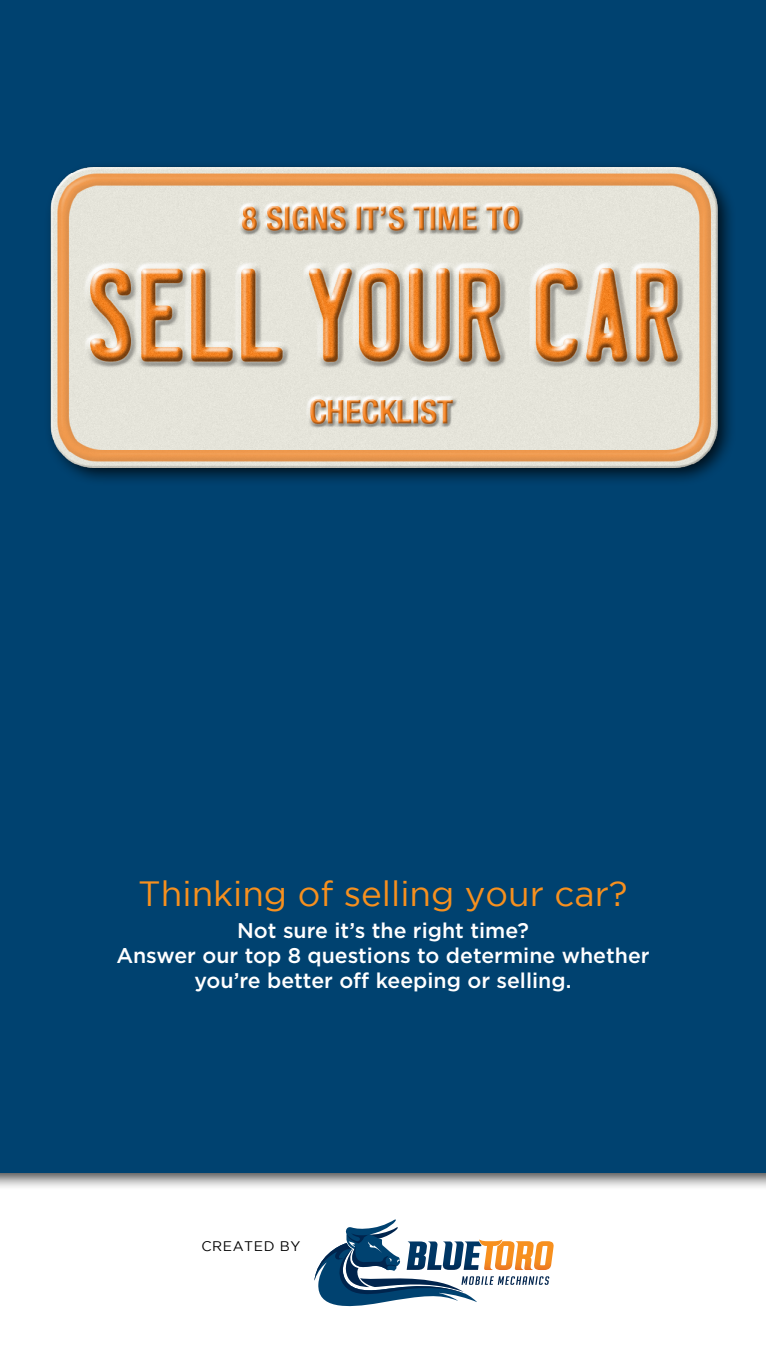
<style>
.page{position:relative;width:766px;height:1361px;background:#fff}
.page>*{position:absolute;margin:0;border:0;box-sizing:border-box;transform-origin:0 0}
.t1{font:35px "Gotham";color:#f7901e}
.t2{font:500 21.25px/25px "Gotham";color:#fff;text-align:center}
.t3{font:13.75px "Gotham";letter-spacing:.045em;color:#000}
</style>
<div class="page">
<div style="left:0;top:0;width:765px;height:1172px;background:#004270"></div>
<img style="left:50px;top:166px;width:681px;height:315px">
<svg style="left:314px;top:1219px;width:239px;height:88px"></svg>
<h1 class="t1" style="left:138px;top:874px;width:491px">Thinking of selling your car?</h1>
<p class="t2" style="left:116px;top:917px;width:534px">Not sure it’s the right time?<br>Answer our top 8 questions to determine whether you’re better off keeping or selling.</p>
<p class="t3" style="left:201px;top:1238px;width:100px">CREATED BY</p>
</div>
